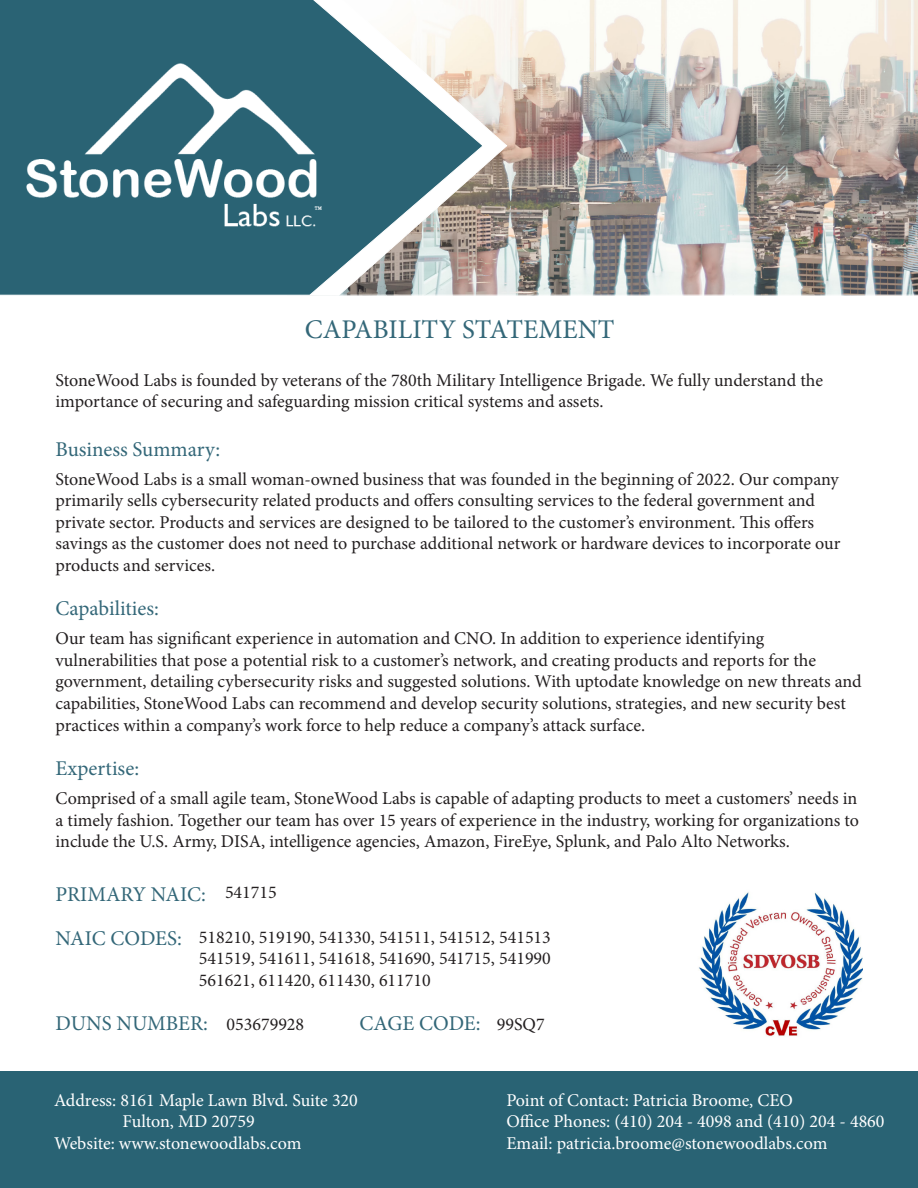
<style>
.page{position:relative;width:918px;height:1188px;background:#fff}
.page>*{position:absolute;margin:0;border:0;box-sizing:border-box;transform-origin:0 0}
.t1{font:27px "Minion Pro";color:#336778}
.t2{font:21px "Minion Pro";color:#336778}
.t3{font:18px/21.6px "Minion Pro";color:#231f20}
.t4{font:18px "Minion Pro";color:#fff}
</style>
<div class="page">
<img style="left:507px;top:0;width:411px;height:295px">
<svg style="left:484px;top:0;width:23px;height:296px"></svg>
<svg style="left:0;top:0;width:484px;height:296px;background:#5a838e"></svg>
<img style="left:23px;top:64px;width:300px;height:169px">
<div style="left:0;top:1071px;width:918px;height:117px;background:#296374"></div>
<img style="left:698px;top:892px;width:164px;height:144px">
<p class="t1" style="left:305px;top:311px;width:311px">CAPABILITY STATEMENT</p>
<p class="t3" style="left:56px;top:369px;width:769px">StoneWood Labs is founded by veterans of the 780th Military Intelligence Brigade. We fully understand the</p>
<p class="t3" style="left:56px;top:391px;width:550px">importance of securing and safeguarding mission critical systems and assets.</p>
<p class="t2" style="left:56px;top:435px;width:166px">Business Summary:</p>
<p class="t3" style="left:56px;top:468px;width:785px">StoneWood Labs is a small woman-owned business that was founded in the beginning of 2022. Our company primarily sells cybersecurity related products and offers consulting services to the federal government and</p>
<p class="t3" style="left:56px;top:511px;width:786px">private sector. Products and services are designed to be tailored to the customer’s environment. This offers savings as the customer does not need to purchase additional network or hardware devices to incorporate our products and services.</p>
<p class="t2" style="left:56px;top:594px;width:105px">Capabilities:</p>
<p class="t3" style="left:56px;top:628px;width:710px">Our team has significant experience in automation and CNO. In addition to experience identifying</p>
<p class="t3" style="left:56px;top:649px;width:808px">vulnerabilities that pose a potential risk to a customer’s network, and creating products and reports for the government, detailing cybersecurity risks and suggested solutions. With uptodate knowledge on new threats and capabilities, StoneWood Labs can recommend and develop security solutions, strategies, and new security best practices within a company’s work force to help reduce a company’s attack surface.</p>
<p class="t2" style="left:56px;top:754px;width:85px">Expertise:</p>
<p class="t3" style="left:56px;top:788px;width:805px;text-align:justify">Comprised of a small agile team, StoneWood Labs is capable of adapting products to meet a customers’ needs in a timely fashion. Together our team has over 15 years of experience in the industry, working for organizations to include the U.S. Army, DISA, intelligence agencies, Amazon, FireEye, Splunk, and Palo Alto Networks.</p>
<p class="t2" style="left:56px;top:880px;width:152px">PRIMARY NAIC:</p>
<p class="t3" style="left:225px;top:882px;width:53px">541715</p>
<p class="t2" style="left:56px;top:924px;width:128px">NAIC CODES:</p>
<p class="t3" style="left:199px;top:926px;width:353px;text-align:justify">518210, 519190, 541330, 541511, 541512, 541513<br>541519, 541611, 541618, 541690, 541715, 541990<br>561621, 611420, 611430, 611710</p>
<p class="t2" style="left:56px;top:1009px;width:154px">DUNS NUMBER:</p>
<p class="t3" style="left:226px;top:1013px;width:79px">053679928</p>
<p class="t3" style="left:497px;top:1013px;width:49px">99SQ7</p>
<p class="t2" style="left:359px;top:1009px;width:123px">CAGE CODE:</p>
<p class="t4" style="left:54px;top:1088px;width:305px">Address: 8161 Maple Lawn Blvd. Suite 320</p>
<p class="t4" style="left:506px;top:1088px;width:288px">Point of Contact: Patricia Broome, CEO</p>
<p class="t4" style="left:123px;top:1109px;width:134px">Fulton, MD 20759</p>
<p class="t4" style="left:506px;top:1109px;width:380px">Office Phones: (410) 204 - 4098 and (410) 204 - 4860</p>
<p class="t4" style="left:54px;top:1131px;width:249px">Website: www.stonewoodlabs.com</p>
<p class="t4" style="left:506px;top:1131px;width:323px">Email: patricia.broome@stonewoodlabs.com</p>
</div>
